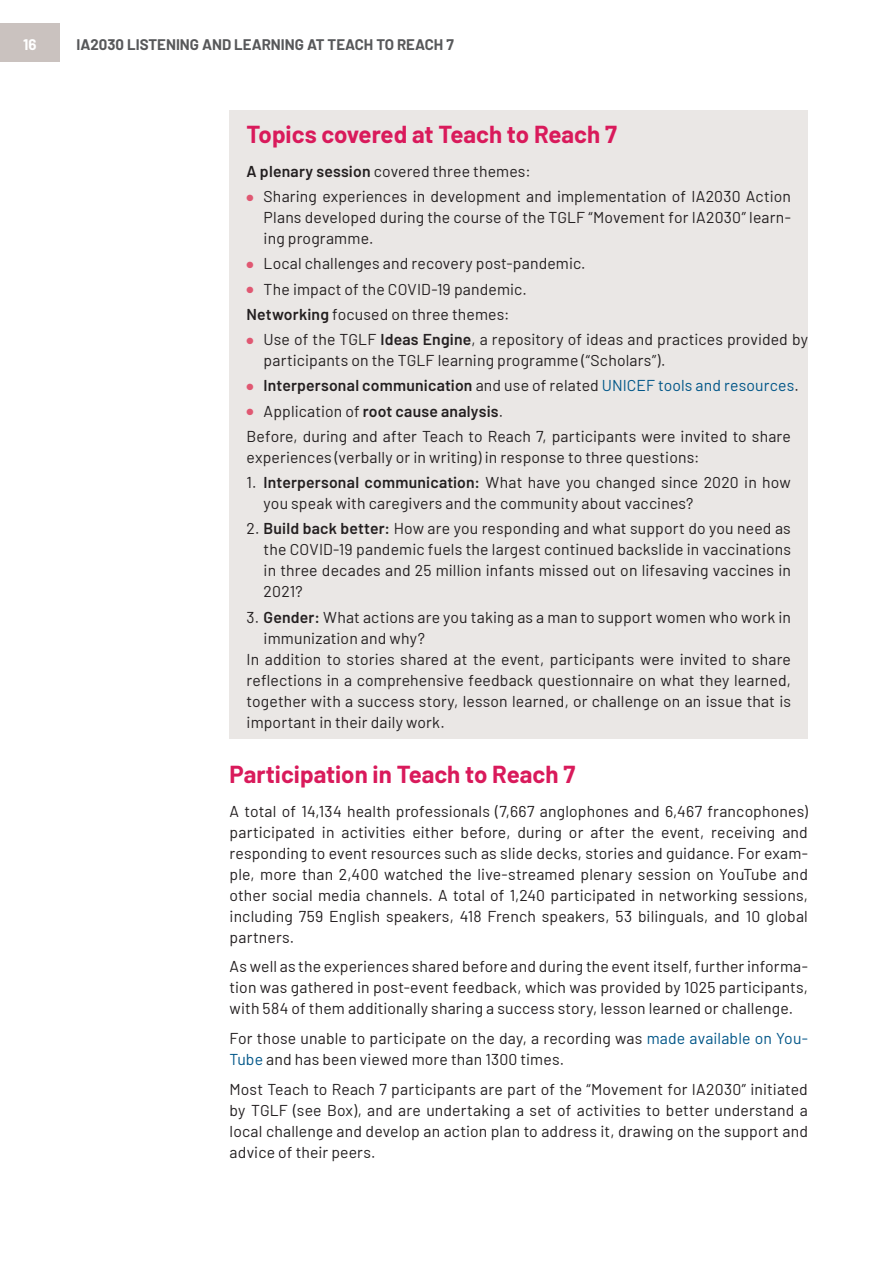
<style>
.page{position:relative;width:893px;height:1263px;background:#fff}
.page>*{position:absolute;margin:0;border:0;box-sizing:border-box;transform-origin:0 0}
.title_2{font:700 24px "Barlow";color:#d91a5b}
.t1{font:15.75px/21px "Barlow";letter-spacing:.01em;color:#231f20;text-align:justify}
.t2{font:600 15.75px "Barlow";letter-spacing:.01em;color:#231f20}
.t3{font:700 15px "Barlow";color:#57585a}
.t4{font:700 15px "Barlow";color:#fff}
.s1{font-weight:600}
.s2{color:#e05872}
.s3{font-weight:400}
.s4{font-weight:400;color:#005688}
.s5{color:#005688}
</style>
<div class="page">
<div style="left:230px;top:111px;width:578px;height:45px;background:#eae7e5"></div>
<div style="left:230px;top:153px;width:578px;height:35px;background:#eae7e5"></div>
<div style="left:230px;top:178px;width:578px;height:78px;background:#eae7e5"></div>
<div style="left:230px;top:245px;width:578px;height:36px;background:#eae7e5"></div>
<div style="left:230px;top:270px;width:578px;height:36px;background:#eae7e5"></div>
<div style="left:230px;top:296px;width:578px;height:35px;background:#eae7e5"></div>
<div style="left:230px;top:321px;width:578px;height:57px;background:#eae7e5"></div>
<div style="left:230px;top:367px;width:578px;height:36px;background:#eae7e5"></div>
<div style="left:230px;top:392px;width:578px;height:36px;background:#eae7e5"></div>
<div style="left:230px;top:418px;width:578px;height:56px;background:#eae7e5"></div>
<div style="left:230px;top:464px;width:578px;height:57px;background:#eae7e5"></div>
<div style="left:230px;top:510px;width:578px;height:99px;background:#eae7e5"></div>
<div style="left:230px;top:598px;width:578px;height:57px;background:#eae7e5"></div>
<div style="left:230px;top:640px;width:578px;height:99px;background:#eae7e5"></div>
<div style="left:0;top:23px;width:60px;height:39px;background:#cac2bf"></div>
<p class="t4" style="left:23px;top:34px;width:15px">16</p>
<p class="t3" style="left:77px;top:34px;width:379px">IA2030 LISTENING AND LEARNING AT TEACH TO REACH 7</p>
<p class="title_2" style="left:247px;top:117px;width:372px">Topics covered at Teach to Reach 7</p>
<p class="t1" style="left:247px;top:159px;width:286px"><span class="s1">A plenary session</span> covered three themes:</p>
<p class="t1" style="left:264px;top:185px;width:529px;text-indent:-17px"><span class="s2">●</span> Sharing experiences in development and implementation of IA2030 Action Plans developed during the course of the TGLF “Movement for IA2030” learn&shy;ing programme.</p>
<p class="t1" style="left:247px;top:252px;width:341px"><span class="s2">●</span> Local challenges and recovery post-pandemic.</p>
<p class="t1" style="left:247px;top:277px;width:282px"><span class="s2">●</span> The impact of the COVID-19 pandemic.</p>
<p class="t1" style="left:247px;top:302px;width:264px"><span class="s1">Networking</span> focused on three themes:</p>
<p class="t1" style="left:264px;top:328px;width:546px;text-indent:-17px"><span class="s2">●</span> Use of the TGLF <span class="s1">Ideas Engine</span>, a repository of ideas and practices provided by participants on the TGLF learning programme (“Scholars”).</p>
<p class="t2" style="left:247px;top:374px;width:554px"><span class="s2">●</span> Interpersonal communication <span class="s3">and use of related</span> <span class="s4">UNICEF tools and resources</span><span class="s3">.</span></p>
<p class="t2" style="left:247px;top:399px;width:258px"><span class="s2">●</span> <span class="s3">Application of</span> root cause analysis<span class="s3">.</span></p>
<p class="t1" style="left:247px;top:424px;width:546px">Before, during and after Teach to Reach 7, participants were invited to share experiences (verbally or in writing) in response to three questions:</p>
<p class="t1" style="left:264px;top:471px;width:529px;text-indent:-17px">1. <span class="s1">Interpersonal communication:</span> What have you changed since 2020 in how you speak with caregivers and the community about vaccines?</p>
<p class="t1" style="left:264px;top:517px;width:529px;text-indent:-17px">2. <span class="s1">Build back better:</span> How are you responding and what support do you need as the COVID-19 pandemic fuels the largest continued backslide in vaccinations in three decades and 25 million infants missed out on lifesaving vaccines in 2021?</p>
<p class="t1" style="left:264px;top:605px;width:529px;text-indent:-17px">3. <span class="s1">Gender:</span> What actions are you taking as a man to support women who work in immunization and why?</p>
<p class="t1" style="left:247px;top:647px;width:546px">In addition to stories shared at the event, participants were invited to share reflections in a comprehensive feedback questionnaire on what they learned, together with a success story, lesson learned, or challenge on an issue that is important in their daily work.</p>
<p class="title_2" style="left:230px;top:757px;width:347px">Participation in Teach to Reach 7</p>
<p class="t1" style="left:230px;top:799px;width:580px">A total of 14,134 health professionals (7,667 anglophones and 6,467 francophones) participated in activities either before, during or after the event, receiving and responding to event resources such as slide decks, stories and guidance. For exam&shy;ple, more than 2,400 watched the live-streamed plenary session on YouTube and other social media channels. A total of 1,240 participated in networking sessions, including 759 English speakers, 418 French speakers, 53 bilinguals, and 10 global partners.</p>
<p class="t1" style="left:230px;top:955px;width:580px">As well as the experiences shared before and during the event itself, further informa&shy;tion was gathered in post-event feedback, which was provided by 1025 participants, with 584 of them additionally sharing a success story, lesson learned or challenge.</p>
<p class="t1" style="left:230px;top:1026px;width:580px">For those unable to participate on the day, a recording was <span class="s5">made available on You-<br>Tube</span> and has been viewed more than 1300 times.</p>
<p class="t1" style="left:230px;top:1077px;width:580px">Most Teach to Reach 7 participants are part of the “Movement for IA2030” initiated by TGLF (see Box), and are undertaking a set of activities to better understand a local challenge and develop an action plan to address it, drawing on the support and advice of their peers.</p>
</div>
